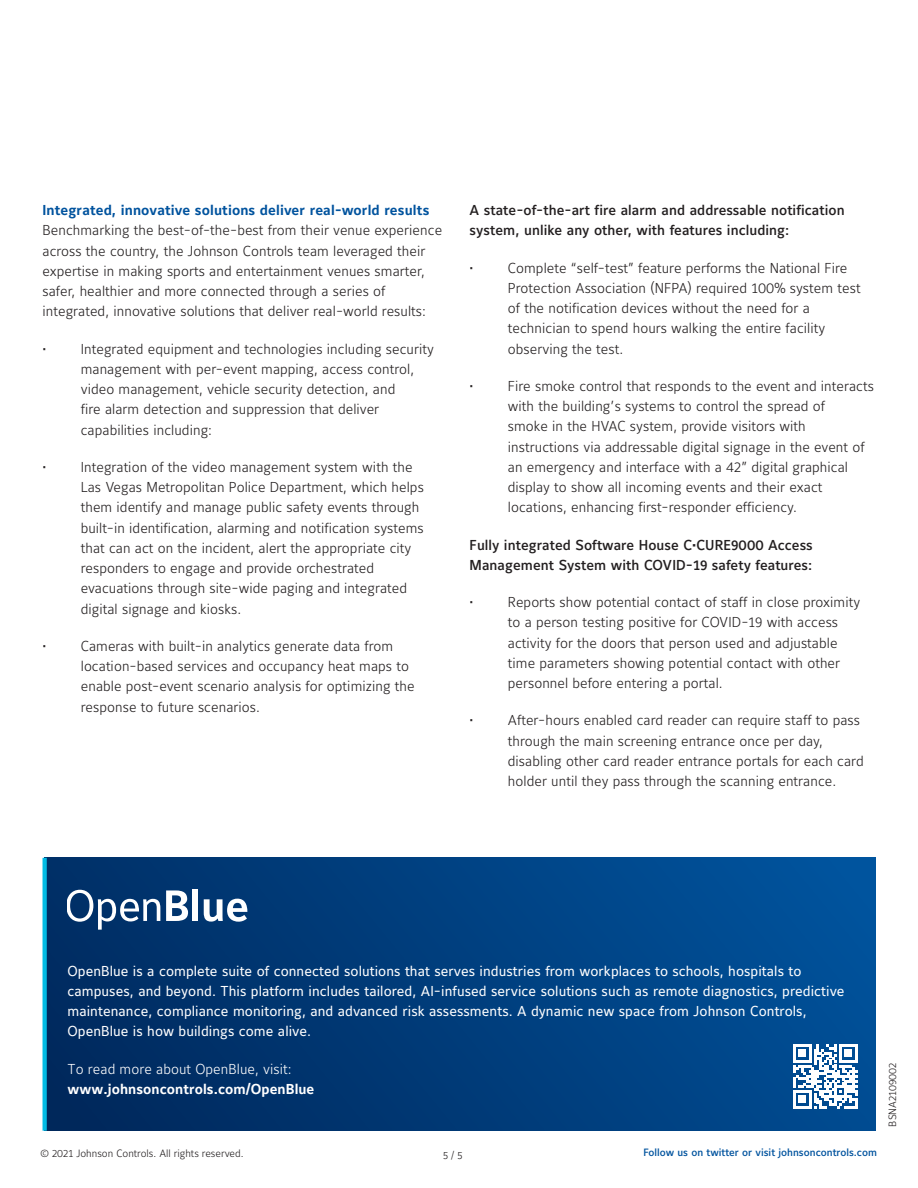
<style>
.page{position:relative;width:918px;height:1188px;background:#fff}
.page>*{position:absolute;margin:0;border:0;box-sizing:border-box;transform-origin:0 0}
._01_Body_text_-_Blac{font:300 14.25px/20.2px "Maurea Jci Lf ML";letter-spacing:.005em;color:#231f20}
._01_Body_text_-_Whit{font:14.25px/20.2px "Maurea Jci Lf ML";letter-spacing:.005em;color:#fff}
._01_Body_text_-_Blac-2{font:500 14.25px/20.2px "Maurea Jci Lf ML";letter-spacing:.005em;color:#231f20}
._02_Subtitle_level_2{font:700 14.25px "Maurea Jci Lf ML";letter-spacing:.01em;color:#01539e}
.Text_bold_9_5pts_13{font:700 14.25px "Maurea Jci Lf ML";letter-spacing:.005em;color:#fff}
.Text_9_5pts_13_5pt{font:300 14.25px "Maurea Jci Lf ML";letter-spacing:.005em;color:#fff}
._02_Footnote_Source{font:300 10.5px "Maurea Jci Lf ML";color:#231f20}
._02_Footnote_Source-2{font:500 10.5px "Maurea Jci Lf ML";color:#01539e}
</style>
<div class="page">
<div style="left:45px;top:858px;width:830px;height:273px;background:linear-gradient(to right,#002a5f,#01529a)"></div>
<svg style="left:793px;top:1045px;width:64px;height:63px"></svg>
<svg style="left:67px;top:890px;width:93px;height:40px"></svg>
<svg style="left:166px;top:890px;width:22px;height:31px"></svg>
<div style="left:193px;top:890px;width:5px;height:31px;background:#fff"></div>
<svg style="left:204px;top:899px;width:43px;height:23px"></svg>
<svg style="left:43px;top:858px;width:4px;height:273px"></svg>
<p class="_02_Subtitle_level_2" style="left:43px;top:202px;width:389px">Integrated, innovative solutions deliver real-world results</p>
<p class="_01_Body_text_-_Blac" style="left:43px;top:220px;width:401px">Benchmarking the best-of-the-best from their venue experience across the country, the Johnson Controls team leveraged their expertise in making sports and entertainment venues smarter, safer, healthier and more connected through a series of integrated, innovative solutions that deliver real-world results:</p>
<p class="_01_Body_text_-_Blac" style="left:43px;top:338px;width:5px">•</p>
<p class="_01_Body_text_-_Blac" style="left:81px;top:338px;width:355px">Integrated equipment and technologies including security management with per-event mapping, access control, video management, vehicle security detection, and<br>fire alarm detection and suppression that deliver capabilities including:</p>
<p class="_01_Body_text_-_Blac" style="left:43px;top:457px;width:5px">•</p>
<p class="_01_Body_text_-_Blac" style="left:81px;top:457px;width:345px">Integration of the video management system with the Las Vegas Metropolitan Police Department, which helps them identify and manage public safety events through built-in identification, alarming and notification systems that can act on the incident, alert the appropriate city responders to engage and provide orchestrated evacuations through site-wide paging and integrated digital signage and kiosks.</p>
<p class="_01_Body_text_-_Blac" style="left:43px;top:636px;width:5px">•</p>
<p class="_01_Body_text_-_Blac" style="left:81px;top:636px;width:335px">Cameras with built-in analytics generate data from location-based services and occupancy heat maps to enable post-event scenario analysis for optimizing the response to future scenarios.</p>
<p class="_01_Body_text_-_Blac-2" style="left:470px;top:200px;width:377px">A state-of-the-art fire alarm and addressable notification system, unlike any other, with features including:</p>
<p class="_01_Body_text_-_Blac" style="left:470px;top:257px;width:5px">•</p>
<p class="_01_Body_text_-_Blac" style="left:508px;top:257px;width:354px">Complete “self-test” feature performs the National Fire Protection Association (NFPA) required 100% system test of the notification devices without the need for a technician to spend hours walking the entire facility observing the test.</p>
<p class="_01_Body_text_-_Blac" style="left:470px;top:376px;width:5px">•</p>
<p class="_01_Body_text_-_Blac" style="left:508px;top:376px;width:368px">Fire smoke control that responds to the event and interacts with the building’s systems to control the spread of<br>smoke in the HVAC system, provide visitors with instructions via addressable digital signage in the event of an emergency and interface with a 42” digital graphical display to show all incoming events and their exact locations, enhancing first-responder efficiency.</p>
<p class="_01_Body_text_-_Blac-2" style="left:470px;top:535px;width:345px">Fully integrated Software House C•CURE9000 Access<br>Management System with COVID-19 safety features:</p>
<p class="_01_Body_text_-_Blac" style="left:470px;top:592px;width:5px">•</p>
<p class="_01_Body_text_-_Blac" style="left:508px;top:592px;width:354px">Reports show potential contact of staff in close proximity to a person testing positive for COVID-19 with access activity for the doors that person used and adjustable time parameters showing potential contact with other personnel before entering a portal.</p>
<p class="_01_Body_text_-_Blac" style="left:470px;top:710px;width:5px">•</p>
<p class="_01_Body_text_-_Blac" style="left:508px;top:710px;width:357px">After-hours enabled card reader can require staff to pass through the main screening entrance once per day, disabling other card reader entrance portals for each card holder until they pass through the scanning entrance.</p>
<p class="_01_Body_text_-_Whit" style="left:67px;top:961px;width:779px">OpenBlue is a complete suite of connected solutions that serves industries from workplaces to schools, hospitals to campuses, and beyond. This platform includes tailored, AI-infused service solutions such as remote diagnostics, predictive maintenance, compliance monitoring, and advanced risk assessments. A dynamic new space from Johnson Controls, OpenBlue is how buildings come alive.</p>
<p class="Text_9_5pts_13_5pt" style="left:67px;top:1060px;width:226px">To read more about OpenBlue, visit:</p>
<p class="Text_bold_9_5pts_13" style="left:67px;top:1080px;width:248px">www.johnsoncontrols.com/OpenBlue</p>
<p class="_02_Footnote_Source" style="left:41px;top:1146px;width:205px">© 2021 Johnson Controls. All rights reserved.</p>
<p class="_02_Footnote_Source" style="left:443px;top:1149px;width:21px">5 / 5</p>
<p class="_02_Footnote_Source-2" style="left:643px;top:1146px;width:235px">Follow us on twitter or visit johnsoncontrols.com</p>
<p class="_02_Footnote_Source" style="left:886px;top:1127px;width:66px;rotate:-90deg">BSNA2109002</p>
</div>
